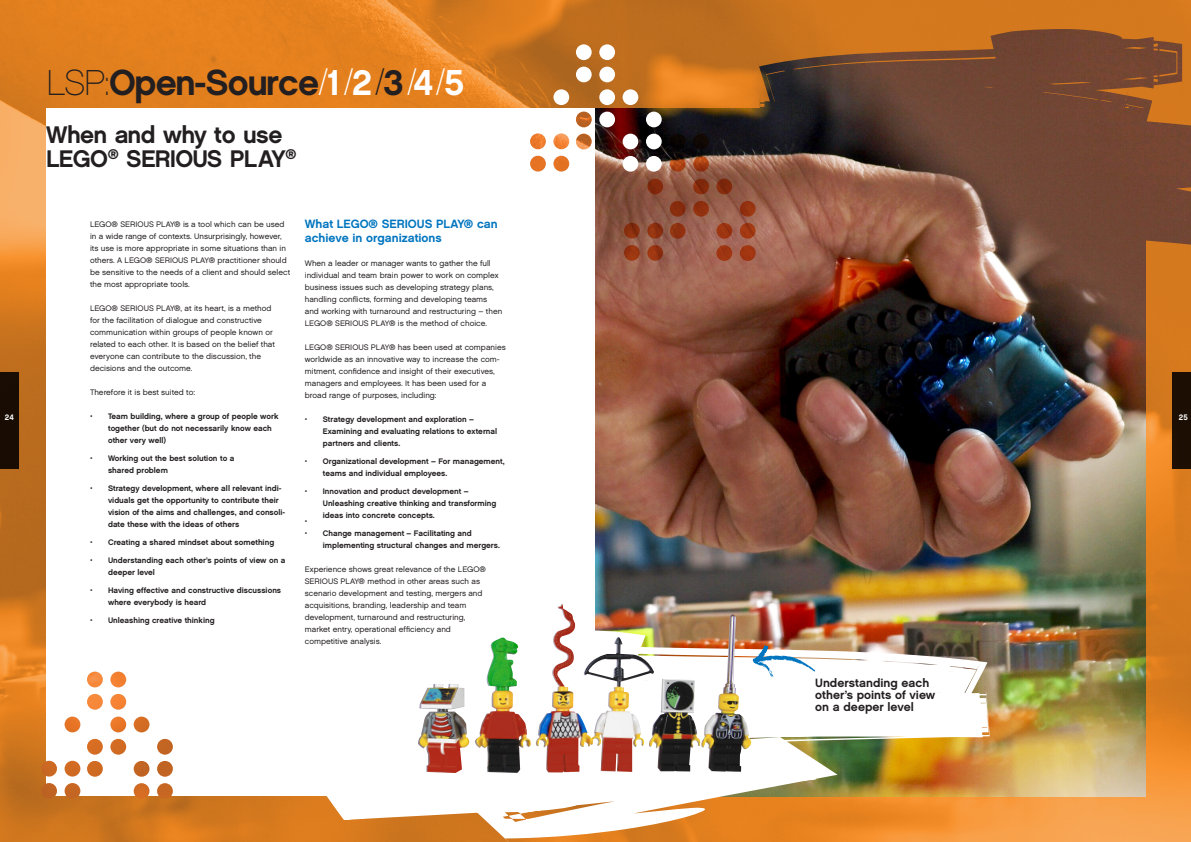
<style>
.page{position:relative;width:1191px;height:842px;background:#fff}
.page>*{position:absolute;margin:0;border:0;box-sizing:border-box;transform-origin:0 0}
.t1{font:36px "Chalet New York Nineteen Sixty";letter-spacing:-.03em;color:#231f20}
.t2{font:24px "Chalet New York Nineteen Sixty";letter-spacing:-.03em;color:#231f20}
.t3{font:12px "Chalet New York Nineteen Sixty";color:#231f20}
.t4{font:12px/14.4px "Chalet New York Nineteen Sixty";color:#0075bf}
.t5{font:8px/12px "Chalet London Nineteen Sixty";color:#231f20}
.t6{font:8px/12px "Chalet New York Nineteen Sixty";color:#231f20}
.t7{font:8px "Chalet New York Nineteen Sixty";color:#fff}
.s1{font-family:"Chalet Paris Nineteen Sixty"}
.s2{font-family:"Chalet Paris Nineteen Sixty";color:#fff}
.s3{color:#fff}
</style>
<div class="page">
<img style="left:0;top:0;width:596px;height:842px">
<img style="left:596px;top:0;width:595px;height:842px">
<div style="left:46px;top:108px;width:1099px;height:687px;background:#fff"></div>
<img style="left:595px;top:108px;width:550px;height:689px">
<img style="left:280px;top:596px;width:727px;height:246px">
<img style="left:535px;top:604px;width:119px;height:168px">
<svg style="left:751px;top:644px;width:64px;height:33px"></svg>
<div style="left:1172px;top:372px;width:19px;height:96px;background:#1d0e03"></div>
<div style="left:0;top:372px;width:18px;height:96px;background:#190d03"></div>
<img style="left:754px;top:26px;width:437px;height:245px">
<div style="left:622px;top:89px;width:16px;height:16px;background:#fff;border-radius:50%"></div>
<div style="left:646px;top:112px;width:15px;height:15px;background:#fff;border-radius:50%"></div>
<div style="left:646px;top:134px;width:15px;height:15px;background:#fff;border-radius:50%"></div>
<div style="left:622px;top:134px;width:16px;height:15px;background:#fff;border-radius:50%"></div>
<div style="left:646px;top:156px;width:15px;height:16px;background:#fff;border-radius:50%"></div>
<div style="left:622px;top:156px;width:16px;height:16px;background:#fff;border-radius:50%"></div>
<div style="left:599px;top:89px;width:16px;height:16px;background:#fff;border-radius:50%"></div>
<div style="left:599px;top:112px;width:16px;height:15px;background:#fff;border-radius:50%"></div>
<img style="left:576px;top:112px;width:15px;height:15px">
<img style="left:576px;top:134px;width:15px;height:15px">
<div style="left:599px;top:44px;width:16px;height:16px;background:#fff;border-radius:50%"></div>
<div style="left:576px;top:44px;width:15px;height:16px;background:#fff;border-radius:50%"></div>
<div style="left:599px;top:67px;width:16px;height:15px;background:#fff;border-radius:50%"></div>
<div style="left:576px;top:67px;width:15px;height:15px;background:#fff;border-radius:50%"></div>
<div style="left:553px;top:89px;width:16px;height:16px;background:#fff;border-radius:50%"></div>
<img style="left:553px;top:133px;width:16px;height:16px">
<img style="left:530px;top:133px;width:16px;height:16px">
<img style="left:553px;top:156px;width:16px;height:15px">
<img style="left:530px;top:156px;width:16px;height:15px">
<svg style="left:716px;top:179px;width:16px;height:15px"></svg>
<div style="left:740px;top:201px;width:15px;height:16px;background:#953210;border-radius:50%"></div>
<svg style="left:740px;top:223px;width:15px;height:16px"></svg>
<svg style="left:716px;top:223px;width:16px;height:16px"></svg>
<div style="left:740px;top:245px;width:15px;height:16px;background:#a13611;border-radius:50%"></div>
<svg style="left:716px;top:245px;width:16px;height:16px"></svg>
<svg style="left:693px;top:179px;width:16px;height:15px"></svg>
<svg style="left:693px;top:201px;width:16px;height:16px"></svg>
<div style="left:670px;top:201px;width:15px;height:16px;background:#872d0d;border-radius:50%"></div>
<div style="left:670px;top:223px;width:15px;height:16px;background:#903010;border-radius:50%"></div>
<div style="left:693px;top:134px;width:16px;height:15px;background:#110804;border-radius:50%"></div>
<div style="left:670px;top:134px;width:15px;height:15px;background:#080402;border-radius:50%"></div>
<svg style="left:693px;top:156px;width:16px;height:16px"></svg>
<svg style="left:670px;top:156px;width:15px;height:16px"></svg>
<svg style="left:647px;top:179px;width:16px;height:15px"></svg>
<svg style="left:647px;top:223px;width:16px;height:15px"></svg>
<svg style="left:624px;top:223px;width:15px;height:15px"></svg>
<svg style="left:647px;top:245px;width:16px;height:16px"></svg>
<svg style="left:624px;top:245px;width:15px;height:16px"></svg>
<img style="left:134px;top:717px;width:15px;height:15px">
<img style="left:157px;top:739px;width:16px;height:16px">
<img style="left:157px;top:761px;width:16px;height:16px">
<img style="left:134px;top:761px;width:15px;height:16px">
<img style="left:157px;top:783px;width:16px;height:16px">
<img style="left:134px;top:783px;width:15px;height:16px">
<img style="left:110px;top:717px;width:16px;height:15px">
<img style="left:110px;top:739px;width:16px;height:16px">
<img style="left:87px;top:739px;width:16px;height:16px">
<img style="left:87px;top:761px;width:16px;height:16px">
<img style="left:110px;top:672px;width:16px;height:15px">
<img style="left:87px;top:672px;width:16px;height:15px">
<img style="left:110px;top:694px;width:16px;height:16px">
<img style="left:87px;top:694px;width:16px;height:16px">
<img style="left:65px;top:717px;width:15px;height:15px">
<img style="left:65px;top:761px;width:15px;height:15px">
<img style="left:41px;top:761px;width:16px;height:15px">
<img style="left:65px;top:783px;width:15px;height:16px">
<img style="left:41px;top:783px;width:16px;height:16px">
<p class="t1" style="left:46px;top:60px;width:420px"><span class="s1">LSP:</span>Open-Source<span class="s2">/</span><span class="s3">1</span><span class="s2">/</span><span class="s3">2</span><span class="s1">/</span>3<span class="s2">/</span><span class="s3">4</span><span class="s2">/</span><span class="s3">5</span></p>
<p class="t2" style="left:46px;top:120px;width:238px">When and why to use</p>
<p class="t2" style="left:46px;top:144px;width:252px">LEGO<sup>®</sup> SERIOUS PLAY<sup>®</sup></p>
<p class="t4" style="left:305px;top:216px;width:194px">What LEGO® SERIOUS PLAY® can achieve in organizations</p>
<p class="t5" style="left:305px;top:257px;width:199px">When a leader or manager wants to gather the full individual and team brain power to work on complex business issues such as developing strategy plans, handling conflicts, forming and developing teams and working with turnaround and restructuring – then LEGO® SERIOUS PLAY® is the method of choice.</p>
<p class="t5" style="left:305px;top:341px;width:202px">LEGO® SERIOUS PLAY® has been used at companies worldwide as an innovative way to increase the com&shy;mitment, confidence and insight of their executives, managers and employees. It has been used for a broad range of purposes, including:</p>
<p class="t6" style="left:323px;top:413px;width:176px;text-indent:-18px">• Strategy development and exploration –<br>Examining and evaluating relations to external partners and clients.</p>
<p class="t6" style="left:323px;top:455px;width:183px;text-indent:-18px">• Organizational development – For management, teams and individual employees.</p>
<p class="t6" style="left:323px;top:485px;width:175px;text-indent:-18px">• Innovation and product development –<br>Unleashing creative thinking and transforming ideas into concrete concepts.</p>
<p class="t6" style="left:305px;top:515px;width:4px">•</p>
<p class="t6" style="left:323px;top:527px;width:179px;text-indent:-18px">• Change management – Facilitating and implementing structural changes and mergers.</p>
<p class="t5" style="left:305px;top:563px;width:183px">Experience shows great relevance of the LEGO® SERIOUS PLAY® method in other areas such as scenario development and testing, mergers and acquisitions, branding, leadership and team development, turnaround and restructuring,</p>
<p class="t5" style="left:305px;top:623px;width:148px">market entry, operational efficiency and</p>
<p class="t5" style="left:305px;top:635px;width:78px">competitive analysis.</p>
<p class="t5" style="left:90px;top:218px;width:202px">LEGO® SERIOUS PLAY® is a tool which can be used in a wide range of contexts. Unsurprisingly, however, its use is more appropriate in some situations than in others. A LEGO® SERIOUS PLAY® practitioner should be sensitive to the needs of a client and should select the most appropriate tools.</p>
<p class="t5" style="left:90px;top:302px;width:186px">LEGO® SERIOUS PLAY®, at its heart, is a method for the facilitation of dialogue and constructive communication within groups of people known or related to each other. It is based on the belief that everyone can contribute to the discussion, the decisions and the outcome.</p>
<p class="t5" style="left:90px;top:386px;width:107px">Therefore it is best suited to:</p>
<p class="t6" style="left:108px;top:410px;width:172px;text-indent:-18px">• Team building, where a group of people work together (but do not necessarily know each other very well)</p>
<p class="t6" style="left:108px;top:452px;width:128px;text-indent:-18px">• Working out the best solution to a shared problem</p>
<p class="t6" style="left:108px;top:482px;width:179px;text-indent:-18px">• Strategy development, where all relevant indi&shy;viduals get the opportunity to contribute their vision of the aims and challenges, and consoli&shy;date these with the ideas of others</p>
<p class="t6" style="left:90px;top:536px;width:186px">• Creating a shared mindset about something</p>
<p class="t6" style="left:108px;top:554px;width:179px;text-indent:-18px">• Understanding each other’s points of view on a deeper level</p>
<p class="t6" style="left:108px;top:584px;width:175px;text-indent:-18px">• Having effective and constructive discussions where everybody is heard</p>
<p class="t6" style="left:90px;top:614px;width:126px">• Unleashing creative thinking</p>
<p class="t7" style="left:5px;top:412px;width:10px">24</p>
<p class="t7" style="left:1179px;top:412px;width:10px">25</p>
<p class="t3" style="left:815px;top:675px;width:116px">Understanding each</p>
<p class="t3" style="left:815px;top:687px;width:122px">other’s points of view</p>
<p class="t3" style="left:815px;top:699px;width:100px">on a deeper level</p>
</div>
